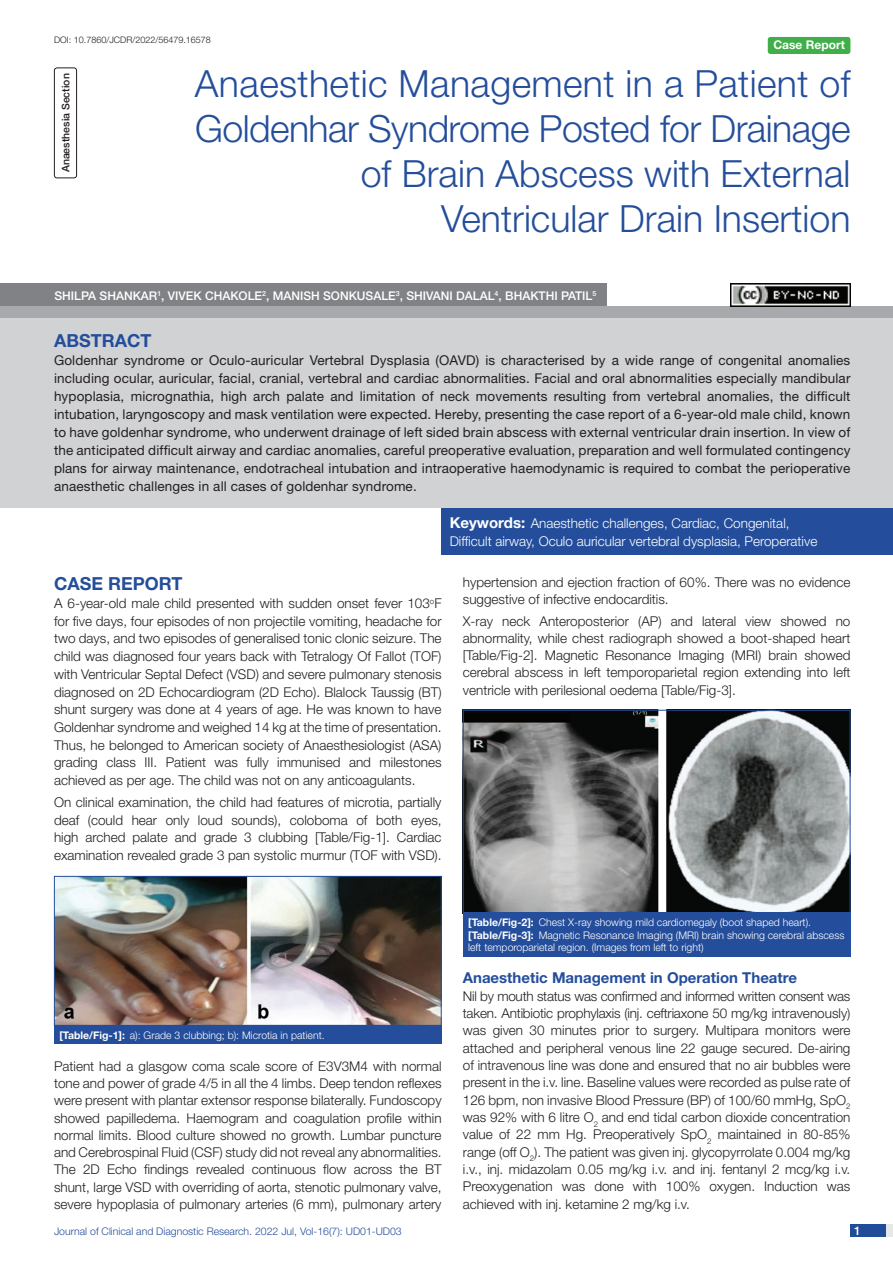
<style>
.page{position:relative;width:893px;height:1263px;background:#fff}
.page>*{position:absolute;margin:0;border:0;box-sizing:border-box;transform-origin:0 0}
.t1{font:300 37.5px/45px "Helvetica Neue";color:#244e9b;text-align:right}
.Heading{font:700 18px "Helvetica Neue";color:#244e9b}
.Abstract_head{font:700 18px "Helvetica Neue";color:#244e9b}
.HEAD_2{font:700 15px "Helvetica Neue";color:#244e9b}
.Body_text{font:300 13.5px/17.7px "Helvetica Neue";color:#231f20;text-align:justify}
.Abstract_Text{font:13.5px/18px "Helvetica Neue";letter-spacing:.01em;color:#231f20;text-align:justify}
.Key_words{font:300 13.5px/18.8px "Helvetica Neue";color:#fff}
.Author{font:500 12px "Helvetica Neue";color:#fff}
.t2{font:700 12px "Helvetica Neue";color:#fff}
.TABLE_FIG{font:300 10.5px/12.6px "Helvetica Neue";color:#fff}
.t3{font:300 10.5px "Helvetica Neue";color:#244e9b}
.section{font:500 10.5px "Helvetica Neue";color:#231f20}
.DOI{font:300 9px "Helvetica Neue";color:#231f20}
.s1{font-weight:700;font-size:15px}
.s2{font-weight:700}
</style>
<div class="page">
<div style="left:850px;top:1224px;width:43px;height:13px;background:#e6e7e9"></div>
<div style="left:850px;top:1224px;width:35px;height:13px;background:#214c99"></div>
<div style="left:768px;top:37px;width:82px;height:17px;background:#40ae49;border-radius:3px"></div>
<div style="left:54px;top:68px;width:23px;height:110px;border:1px solid #231f20;border-radius:3px"></div>
<div style="left:0;top:306px;width:893px;height:12px;background:#a8a9ad"></div>
<div style="left:0;top:284px;width:606px;height:22px;background:#808285"></div>
<div style="left:0;top:318px;width:893px;height:190px;background:#d1d2d4"></div>
<div style="left:442px;top:508px;width:451px;height:46px;background:#244e9b"></div>
<img style="left:56px;top:878px;width:384px;height:146px">
<div style="left:54px;top:876px;width:388px;height:150px;border:1px solid #244e9b"></div>
<div style="left:54px;top:1025px;width:388px;height:19px;background:#244e9b"></div>
<img style="left:465px;top:712px;width:383px;height:199px">
<div style="left:463px;top:710px;width:387px;height:203px;border:1px solid #244e9b"></div>
<div style="left:463px;top:912px;width:387px;height:44px;background:#244e9b"></div>
<img style="left:730px;top:284px;width:120px;height:22px">
<p class="DOI" style="left:54px;top:35px;width:158px">DOI: 10.7860/JCDR/2022/56479.16578</p>
<p class="t2" style="left:773px;top:37px;width:73px">Case Report</p>
<p class="section" style="left:60px;top:172px;width:101px;rotate:-90deg">ANAESTHESIA SECTION</p>
<p class="t1" style="left:195px;top:60px;width:657px">Anaesthetic Management in a Patient of Goldenhar Syndrome Posted for Drainage of Brain Abscess with External Ventricular Drain Insertion</p>
<p class="Author" style="left:54px;top:288px;width:543px">SHILPA SHANKAR<sup>1</sup>, VIVEK CHAKOLE<sup>2</sup>, MANISH SONKUSALE<sup>3</sup>, SHIVANI DALAL<sup>4</sup>, BHAKTHI PATIL<sup>5</sup></p>
<p class="Abstract_head" style="left:54px;top:329px;width:99px">ABSTRACT</p>
<p class="Abstract_Text" style="left:54px;top:351px;width:798px">Goldenhar syndrome or Oculo-auricular Vertebral Dysplasia (OAVD) is characterised by a wide range of congenital anomalies including ocular, auricular, facial, cranial, vertebral and cardiac abnormalities. Facial and oral abnormalities especially mandibular hypoplasia, micrognathia, high arch palate and limitation of neck movements resulting from vertebral anomalies, the difficult intubation, laryngoscopy and mask ventilation were expected. Hereby, presenting the case report of a 6-year-old male child, known to have goldenhar syndrome, who underwent drainage of left sided brain abscess with external ventricular drain insertion. In view of the anticipated difficult airway and cardiac anomalies, careful preoperative evaluation, preparation and well formulated contingency plans for airway maintenance, endotracheal intubation and intraoperative haemodynamic is required to combat the perioperative anaesthetic challenges in all cases of goldenhar syndrome.</p>
<p class="Key_words" style="left:450px;top:513px;width:369px"><span class="s1">Keywords:</span> Anaesthetic challenges, Cardiac, Congenital,<br>Difficult -airway, Oculo auricular vertebral dysplasia, Peroperative</p>
<p class="Heading" style="left:54px;top:573px;width:130px">CASE REPORT</p>
<p class="Body_text" style="left:54px;top:594px;width:389px">A 6-year-old male child presented with sudden onset fever 103<sup>o</sup>F for five days, four episodes of non projectile vomiting, headache for two days, and two episodes of generalised tonic clonic seizure. The child was diagnosed four years back with Tetralogy Of Fallot (TOF) with Ventricular Septal Defect (VSD) and severe pulmonary stenosis diagnosed on 2D Echocardiogram (2D Echo). Blalock Taussig (BT) shunt surgery was done at 4 years of age. He was known to have Goldenhar syndrome and weighed 14 kg at the time of presentation.<br>Thus, he belonged to American society of Anaesthesiologist (ASA) grading class III. Patient was fully immunised and milestones achieved as per age. The child was not on any anticoagulants.</p>
<p class="Body_text" style="left:54px;top:793px;width:389px">On clinical examination, the child had features of microtia, partially deaf (could hear only loud sounds), coloboma of both eyes, high arched palate and grade 3 clubbing [Table/Fig-1]. Cardiac examination revealed grade 3 pan systolic murmur (TOF with VSD).</p>
<p class="Body_text" style="left:463px;top:573px;width:389px;line-height:17.2px">hypertension and ejection fraction of 60%. There was no evidence suggestive of infective endocarditis.</p>
<p class="Body_text" style="left:463px;top:612px;width:389px;line-height:17.2px">X-ray neck Anteroposterior (AP) and lateral view showed no abnormality, while chest radiograph showed a boot-shaped heart [Table/Fig-2]. Magnetic Resonance Imaging (MRI) brain showed cerebral abscess in left temporoparietal region extending into left ventricle with perilesional oedema [Table/Fig-3].</p>
<p class="TABLE_FIG" style="left:59px;top:1028px;width:267px"><span class="s2">[Table/Fig-1]:</span> a): Grade 3 clubbing; b): Microtia in patient.</p>
<p class="Body_text" style="left:54px;top:1057px;width:389px;line-height:17.2px">Patient had a glasgow coma scale score of E3V3M4 with normal tone and power of grade 4/5 in all the 4 limbs. Deep tendon reflexes were present with plantar extensor response bilaterally. Fundoscopy showed papilledema. Haemogram and coagulation profile within normal limits. Blood culture showed no growth. Lumbar puncture and Cerebrospinal Fluid (CSF) study did not reveal any abnormalities.<br>The 2D Echo findings revealed continuous flow across the BT shunt, large VSD with overriding of aorta, stenotic pulmonary valve, severe hypoplasia of pulmonary arteries (6 mm), pulmonary artery</p>
<p class="TABLE_FIG" style="left:468px;top:916px;width:344px"><span class="s2">[Table/Fig-2]:</span> Chest X-ray showing mild cardiomegaly (boot shaped heart).</p>
<p class="TABLE_FIG" style="left:468px;top:928px;width:378px"><span class="s2">[Table/Fig-3]:</span> Magnetic Resonance Imaging (MRI) brain showing cerebral abscess left temporoparietal region. (Images from left to right)</p>
<p class="HEAD_2" style="left:463px;top:969px;width:336px">Anaesthetic Management in Operation Theatre</p>
<p class="Body_text" style="left:463px;top:987px;width:389px">Nil by mouth status was confirmed and informed written consent was taken. Antibiotic prophylaxis (inj. ceftriaxone 50 mg/kg intravenously) was given 30 minutes prior to surgery. Multipara monitors were attached and peripheral venous line 22 gauge secured. De-airing of intravenous line was done and ensured that no air bubbles were present in the i.v. line. Baseline values were recorded as pulse rate of 126 bpm, non invasive Blood Pressure (BP) of 100/60 mmHg, SpO<sub>2 </sub>was 92% with 6 litre O<sub>2</sub> and end tidal carbon dioxide concentration value of 22 mm Hg. Preoperatively SpO<sub>2</sub> maintained in 80-85% range (off O<sub>2</sub>). The patient was given inj. glycopyrrolate 0.004 mg/kg i.v., inj. midazolam 0.05 mg/kg i.v. and inj. fentanyl 2 mcg/kg i.v.<br>Preoxygenation was done with 100% oxygen. Induction was achieved with inj. ketamine 2 mg/kg i.v.</p>
<p class="t3" style="left:54px;top:1225px;width:349px">Journal of Clinical and Diagnostic Research. 2022 Jul, Vol-16(7): UD01-UD03</p>
<p class="Author" style="left:854px;top:1223px;width:8px">1</p>
</div>
